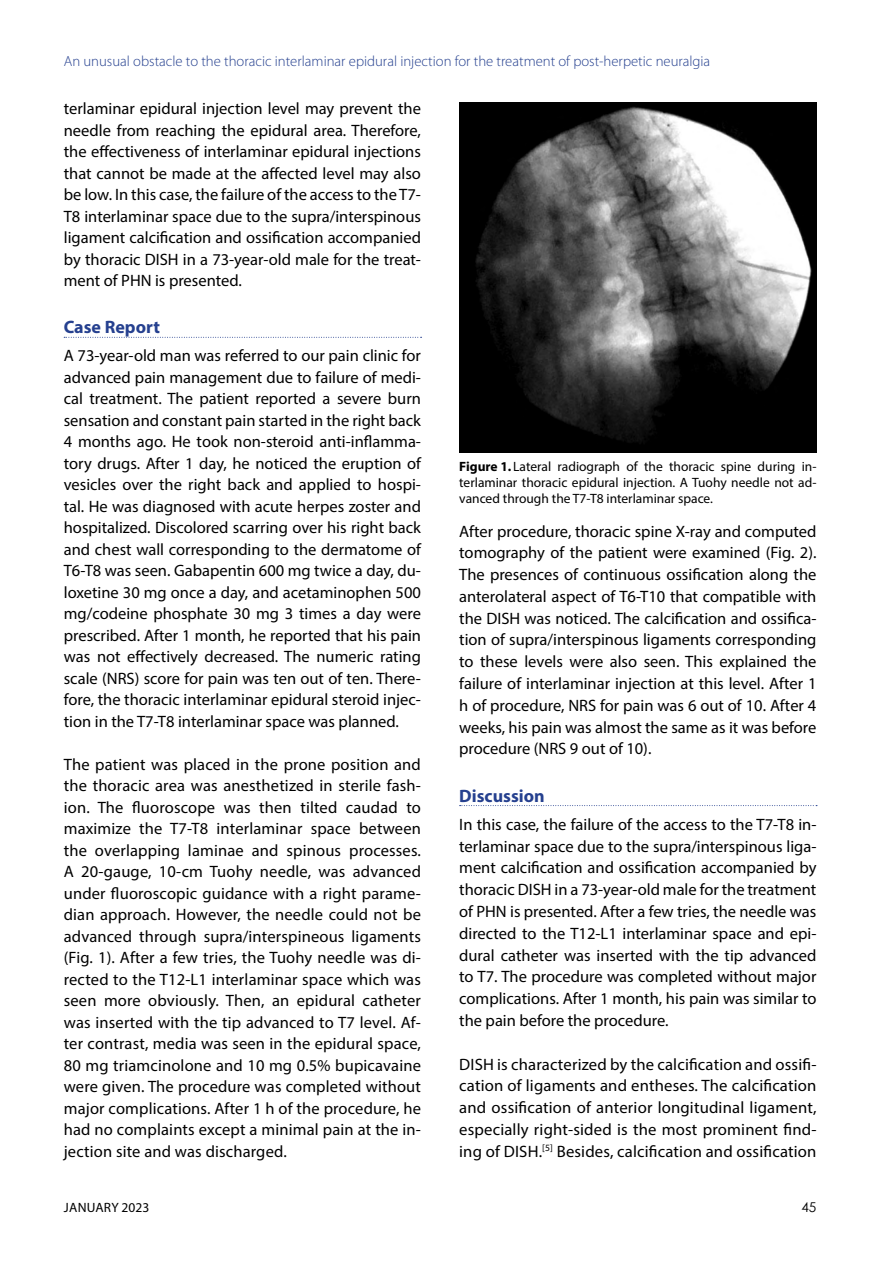
<style>
.page{position:relative;width:893px;height:1263px;background:#fff}
.page>*{position:absolute;margin:0;border:0;box-sizing:border-box;transform-origin:0 0}
.t1{font:700 18px "Myriad Pro";color:#25408f}
.t2{font:16.5px/21.5px "Myriad Pro";color:#000;text-align:justify}
.t3{font:300 14.7px "Myriad Pro";color:#25408f}
.t4{font:13.5px/16.2px "Myriad Pro";color:#000;text-align:justify}
.t5{font:13.5px "Century Gothic";color:#000}
.s1{font-weight:700}
</style>
<div class="page">
<svg style="left:64px;top:337px;width:358px;height:1px"></svg>
<svg style="left:460px;top:805px;width:357px;height:1px"></svg>
<img style="left:459px;top:102px;width:357px;height:351px">
<p class="t3" style="left:64px;top:53px;width:648px">An unusual obstacle to the thoracic interlaminar epidural injection for the treatment of post-herpetic neuralgia</p>
<p class="t2" style="left:64px;top:98px;width:359px">terlaminar epidural injection level may prevent the needle from reaching the epidural area. Therefore, the effectiveness of interlaminar epidural injections that cannot be made at the affected level may also be low. In this case, the failure of the access to the T7- T8 interlaminar space due to the supra/interspinous ligament calcification and ossification accompanied by thoracic DISH in a 73-year-old male for the treat&shy;ment of PHN is presented.</p>
<p class="t1" style="left:64px;top:316px;width:98px">Case Report</p>
<p class="t2" style="left:64px;top:345px;width:359px">A 73-year-old man was referred to our pain clinic for advanced pain management due to failure of medi&shy;cal treatment. The patient reported a severe burn sensation and constant pain started in the right back 4 months ago. He took non-steroid anti-inflamma&shy;tory drugs. After 1 day, he noticed the eruption of vesicles over the right back and applied to hospi&shy;tal. He was diagnosed with acute herpes zoster and hospitalized. Discolored scarring over his right back and chest wall corresponding to the dermatome of T6-T8 was seen. Gabapentin 600 mg twice a day, du&shy;loxetine 30 mg once a day, and acetaminophen 500 mg/codeine phosphate 30 mg 3 times a day were prescribed. After 1 month, he reported that his pain was not effectively decreased. The numeric rating scale (NRS) score for pain was ten out of ten. There&shy;fore, the thoracic interlaminar epidural steroid injec&shy;tion in the T7-T8 interlaminar space was planned.</p>
<p class="t2" style="left:64px;top:753px;width:359px">The patient was placed in the prone position and the thoracic area was anesthetized in sterile fash&shy;ion. The fluoroscope was then tilted caudad to maximize the T7-T8 interlaminar space between the overlapping laminae and spinous processes.<br>A 20-gauge, 10-cm Tuohy needle, was advanced under fluoroscopic guidance with a right parame&shy;dian approach. However, the needle could not be advanced through supra/interspineous ligaments (Fig. 1). After a few tries, the Tuohy needle was di&shy;rected to the T12-L1 interlaminar space which was seen more obviously. Then, an epidural catheter was inserted with the tip advanced to T7 level. Af&shy;ter contrast, media was seen in the epidural space, 80 mg triamcinolone and 10 mg 0.5% bupicavaine were given. The procedure was completed without major complications. After 1 h of the procedure, he had no complaints except a minimal pain at the in&shy;jection site and was discharged.</p>
<p class="t4" style="left:459px;top:458px;width:359px"><span class="s1">Figure 1.</span> Lateral radiograph of the thoracic spine during in&shy;terlaminar thoracic epidural injection. A Tuohy needle not ad&shy;vanced through the T7-T8 interlaminar space.</p>
<p class="t2" style="left:459px;top:520px;width:359px">After procedure, thoracic spine X-ray and computed tomography of the patient were examined (Fig. 2).<br>The presences of continuous ossification along the anterolateral aspect of T6-T10 that compatible with the DISH was noticed. The calcification and ossifica&shy;tion of supra/interspinous ligaments corresponding to these levels were also seen. This explained the failure of interlaminar injection at this level. After 1 h of procedure, NRS for pain was 6 out of 10. After 4 weeks, his pain was almost the same as it was before procedure (NRS 9 out of 10).</p>
<p class="t1" style="left:459px;top:784px;width:87px">Discussion</p>
<p class="t2" style="left:459px;top:813px;width:359px">In this case, the failure of the access to the T7-T8 in&shy;terlaminar space due to the supra/interspinous liga&shy;ment calcification and ossification accompanied by thoracic DISH in a 73-year-old male for the treatment of PHN is presented. After a few tries, the needle was directed to the T12-L1 interlaminar space and epi&shy;dural catheter was inserted with the tip advanced to T7. The procedure was completed without major complications. After 1 month, his pain was similar to the pain before the procedure.</p>
<p class="t2" style="left:459px;top:1053px;width:359px">DISH is characterized by the calcification and ossifi&shy;cation of ligaments and entheses. The calcification and ossification of anterior longitudinal ligament, especially right-sided is the most prominent find&shy;ing of DISH.<sup>[5]</sup> Besides, calcification and ossification</p>
<p class="t4" style="left:64px;top:1199px;width:87px">JANUARY 2023</p>
<p class="t5" style="left:801px;top:1199px;width:16px">45</p>
</div>
